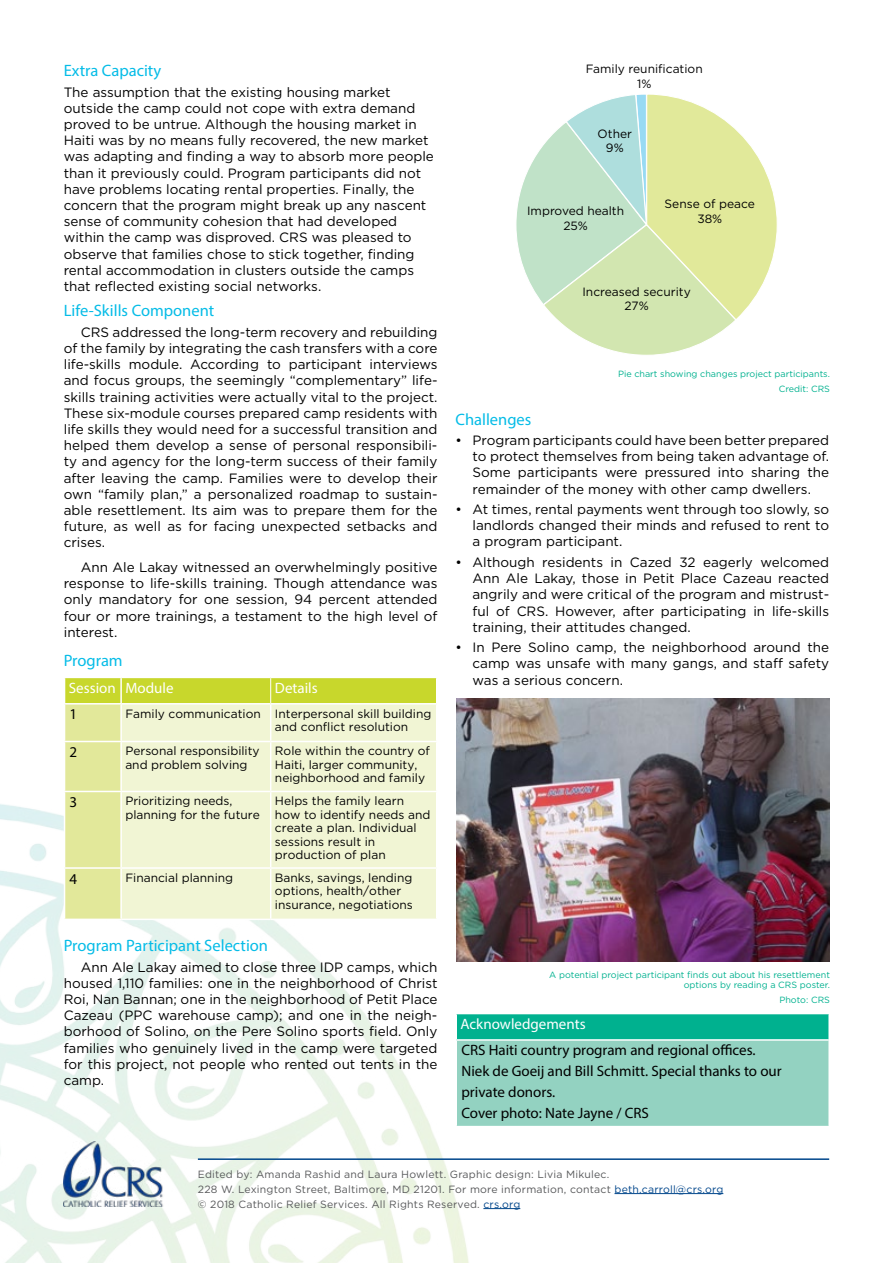
<style>
.page{position:relative;width:893px;height:1263px;background:#fff}
.page>*{position:absolute;margin:0;border:0;box-sizing:border-box;transform-origin:0 0}
.t1{font:16.5px "Myriad Pro";color:#05bce7}
.t2{font:15px/21px "Myriad Pro";color:#000}
.t3{font:15px "Myriad Pro";color:#fff}
.t4{font:13.5px/16.2px "Gotham";color:#000;text-align:justify}
.t5{font:12px/13.5px "Gotham";color:#000}
.t6{font:10.5px/15px "Gotham";letter-spacing:.02em;color:#58595b}
.t7{font:9px/14.7px "Gotham";color:#00b18f;text-align:right}
.s1{color:#00468b}
</style>
<div class="page">
<img style="left:0;top:804px;width:474px;height:459px">
<svg style="left:64px;top:677px;width:373px;height:241px;background:#eaf0bb"></svg>
<hr style="left:64px;top:741px;width:57px;height:1px;background:#fff">
<hr style="left:64px;top:742px;width:1px;height:49px;background:#fff">
<hr style="left:64px;top:791px;width:57px;height:1px;background:#fff">
<hr style="left:64px;top:792px;width:1px;height:75px;background:#fff">
<hr style="left:64px;top:867px;width:57px;height:2px;background:#fff">
<hr style="left:64px;top:869px;width:1px;height:49px;background:#fff">
<hr style="left:64px;top:918px;width:57px;height:2px;background:#fff">
<hr style="left:121px;top:703px;width:150px;height:1px;background:#fff">
<hr style="left:120px;top:704px;width:2px;height:37px;background:#fff">
<hr style="left:271px;top:703px;width:166px;height:1px;background:#fff">
<hr style="left:270px;top:704px;width:1px;height:37px;background:#fff">
<hr style="left:436px;top:704px;width:1px;height:37px;background:#fff">
<hr style="left:121px;top:741px;width:150px;height:1px;background:#fff">
<hr style="left:120px;top:742px;width:2px;height:49px;background:#fff">
<hr style="left:271px;top:741px;width:166px;height:1px;background:#fff">
<hr style="left:270px;top:742px;width:1px;height:49px;background:#fff">
<hr style="left:436px;top:742px;width:1px;height:49px;background:#fff">
<hr style="left:121px;top:791px;width:150px;height:1px;background:#fff">
<hr style="left:120px;top:792px;width:2px;height:75px;background:#fff">
<hr style="left:271px;top:791px;width:166px;height:1px;background:#fff">
<hr style="left:270px;top:792px;width:1px;height:75px;background:#fff">
<hr style="left:436px;top:792px;width:1px;height:75px;background:#fff">
<hr style="left:121px;top:867px;width:150px;height:2px;background:#fff">
<hr style="left:120px;top:869px;width:2px;height:49px;background:#fff">
<hr style="left:271px;top:867px;width:166px;height:2px;background:#fff">
<hr style="left:270px;top:869px;width:1px;height:49px;background:#fff">
<hr style="left:436px;top:869px;width:1px;height:49px;background:#fff">
<hr style="left:121px;top:918px;width:150px;height:2px;background:#fff">
<hr style="left:271px;top:918px;width:166px;height:2px;background:#fff">
<img style="left:63px;top:1142px;width:104px;height:64px">
<hr style="left:614px;top:1193px;width:109px;height:1px;background:#00468b">
<hr style="left:483px;top:1208px;width:37px;height:1px;background:#00468b">
<hr style="left:198px;top:1158px;width:631px;height:2px;background:#00468b">
<div style="left:456px;top:1013px;width:373px;height:27px;background:#00b18f"></div>
<div style="left:456px;top:1040px;width:373px;height:86px;background:#93d2c1"></div>
<hr style="left:455px;top:1013px;width:375px;height:1px;background:#fff">
<hr style="left:455px;top:1014px;width:2px;height:25px;background:#fff">
<hr style="left:828px;top:1014px;width:2px;height:25px;background:#fff">
<hr style="left:828px;top:1041px;width:2px;height:85px;background:#fff">
<hr style="left:455px;top:1039px;width:375px;height:2px;background:#fff">
<hr style="left:455px;top:1041px;width:2px;height:85px;background:#fff">
<hr style="left:455px;top:1126px;width:375px;height:1px;background:#fff">
<svg style="left:516px;top:94px;width:261px;height:261px"></svg>
<img style="left:456px;top:698px;width:374px;height:263px">
<p class="t1" style="left:64px;top:60px;width:99px">Extra Capacity</p>
<p class="t4" style="left:64px;top:83px;width:372px;text-align:left">The assumption that the existing housing market outside the camp could not cope with extra demand proved to be untrue. Although the housing market in Haiti was by no means fully recovered, the new market was adapting and finding a way to absorb more people than it previously could. Program participants did not have problems locating rental properties. Finally, the concern that the program might break up any nascent sense of community cohesion that had developed within the camp was disproved. CRS was pleased to observe that families chose to stick together, finding rental accommodation in clusters outside the camps that reflected existing social networks.</p>
<p class="t1" style="left:64px;top:301px;width:152px">Life-Skills Component</p>
<p class="t4" style="left:64px;top:324px;width:375px;text-indent:17px">CRS addressed the long-term recovery and rebuilding of the family by integrating the cash transfers with a core life-skills module. According to participant interviews and focus groups, the seemingly “complementary” life&shy;skills training activities were actually vital to the project.<br>These six-module courses prepared camp residents with life skills they would need for a successful transition and helped them develop a sense of personal responsibili&shy;ty and agency for the long-term success of their family after leaving the camp. Families were to develop their own “family plan,” a personalized roadmap to sustain&shy;able resettlement. Its aim was to prepare them for the future, as well as for facing unexpected setbacks and crises.</p>
<p class="t4" style="left:64px;top:559px;width:375px;text-indent:17px">Ann Ale Lakay witnessed an overwhelmingly positive response to life-skills training. Though attendance was only mandatory for one session, 94 percent attended four or more trainings, a testament to the high level of interest.</p>
<p class="t1" style="left:64px;top:651px;width:60px">Program</p>
<p class="t3" style="left:69px;top:679px;width:106px">Session Module</p>
<p class="t3" style="left:275px;top:679px;width:44px">Details</p>
<p class="t2" style="left:70px;top:703px;width:9px">1</p>
<p class="t5" style="left:275px;top:706px;width:158px;text-indent:-150px">Family communication Interpersonal skill building and conflict resolution</p>
<p class="t2" style="left:70px;top:741px;width:9px">2</p>
<p class="t5" style="left:125px;top:744px;width:136px">Personal responsibility and problem solving</p>
<p class="t5" style="left:275px;top:744px;width:157px">Role within the country of<br>Haiti, larger community, neighborhood and family</p>
<p class="t2" style="left:70px;top:791px;width:9px">3</p>
<p class="t5" style="left:125px;top:794px;width:136px">Prioritizing needs, planning for the future</p>
<p class="t5" style="left:275px;top:794px;width:157px">Helps the family learn how to identify needs and create a plan. Individual sessions result in production of plan</p>
<p class="t2" style="left:70px;top:868px;width:9px">4</p>
<p class="t5" style="left:125px;top:871px;width:109px">Financial planning</p>
<p class="t5" style="left:275px;top:871px;width:139px">Banks, savings, lending options, health/other insurance, negotiations</p>
<p class="t1" style="left:64px;top:935px;width:206px">Program Participant Selection</p>
<p class="t4" style="left:64px;top:958px;width:375px;text-indent:17px">Ann Ale Lakay aimed to close three IDP camps, which housed 1,110 families: one in the neighborhood of Christ Roi, Nan Bannan; one in the neighborhood of Petit Place Cazeau (PPC warehouse camp); and one in the neigh&shy;borhood of Solino, on the Pere Solino sports field. Only families who genuinely lived in the camp were targeted for this project, not people who rented out tents in the camp.</p>
<p class="t5" style="left:586px;top:62px;width:119px;line-height:14.4px;text-align:center">Family reunification<br>1%</p>
<p class="t5" style="left:598px;top:126px;width:36px;line-height:14.4px;text-align:center">Other<br>9%</p>
<p class="t5" style="left:527px;top:203px;width:99px;line-height:14.4px;text-align:center">Improved health<br>25%</p>
<p class="t5" style="left:665px;top:197px;width:92px;line-height:14.4px;text-align:center">Sense of peace<br>38%</p>
<p class="t5" style="left:582px;top:284px;width:110px;line-height:14.4px;text-align:center">Increased security<br>27%</p>
<p class="t7" style="left:618px;top:366px;width:213px">Pie chart showing changes project participants.<br>Credit: CRS</p>
<p class="t1" style="left:455px;top:409px;width:77px">Challenges</p>
<p class="t4" style="left:472px;top:432px;width:358px;text-indent:-17px">• Program participants could have been better prepared to protect themselves from being taken advantage of.<br>Some participants were pressured into sharing the remainder of the money with other camp dwellers.</p>
<p class="t4" style="left:472px;top:501px;width:358px;text-indent:-17px">• At times, rental payments went through too slowly, so landlords changed their minds and refused to rent to a program participant.</p>
<p class="t4" style="left:472px;top:554px;width:358px;text-indent:-17px">• Although residents in Cazed 32 eagerly welcomed Ann Ale Lakay, those in Petit Place Cazeau reacted angrily and were critical of the program and mistrust&shy;ful of CRS. However, after participating in life-skills training, their attitudes changed.</p>
<p class="t4" style="left:472px;top:639px;width:358px;text-indent:-17px">• In Pere Solino camp, the neighborhood around the camp was unsafe with many gangs, and staff safety was a serious concern.</p>
<p class="t7" style="left:549px;top:969px;width:282px;line-height:10.5px">A potential project participant finds out about his resettlement options by reading a CRS poster.</p>
<p class="t7" style="left:779px;top:992px;width:52px">Photo: CRS</p>
<p class="t3" style="left:460px;top:1015px;width:127px">Acknowledgements</p>
<p class="t2" style="left:461px;top:1040px;width:322px">CRS Haiti country program and regional offices.<br>Niek de Goeij and Bill Schmitt. Special thanks to our private donors.<br>Cover photo: Nate Jayne / CRS</p>
<p class="t6" style="left:198px;top:1166px;width:527px">Edited by: Amanda Rashid and Laura Howlett. Graphic design: Livia Mikulec.<br>228 W. Lexington Street, Baltimore, MD 21201. For more information, contact <span class="s1">beth.carroll@crs.org </span>© 2018 Catholic Relief Services. All Rights Reserved. <span class="s1">crs.org</span></p>
</div>
